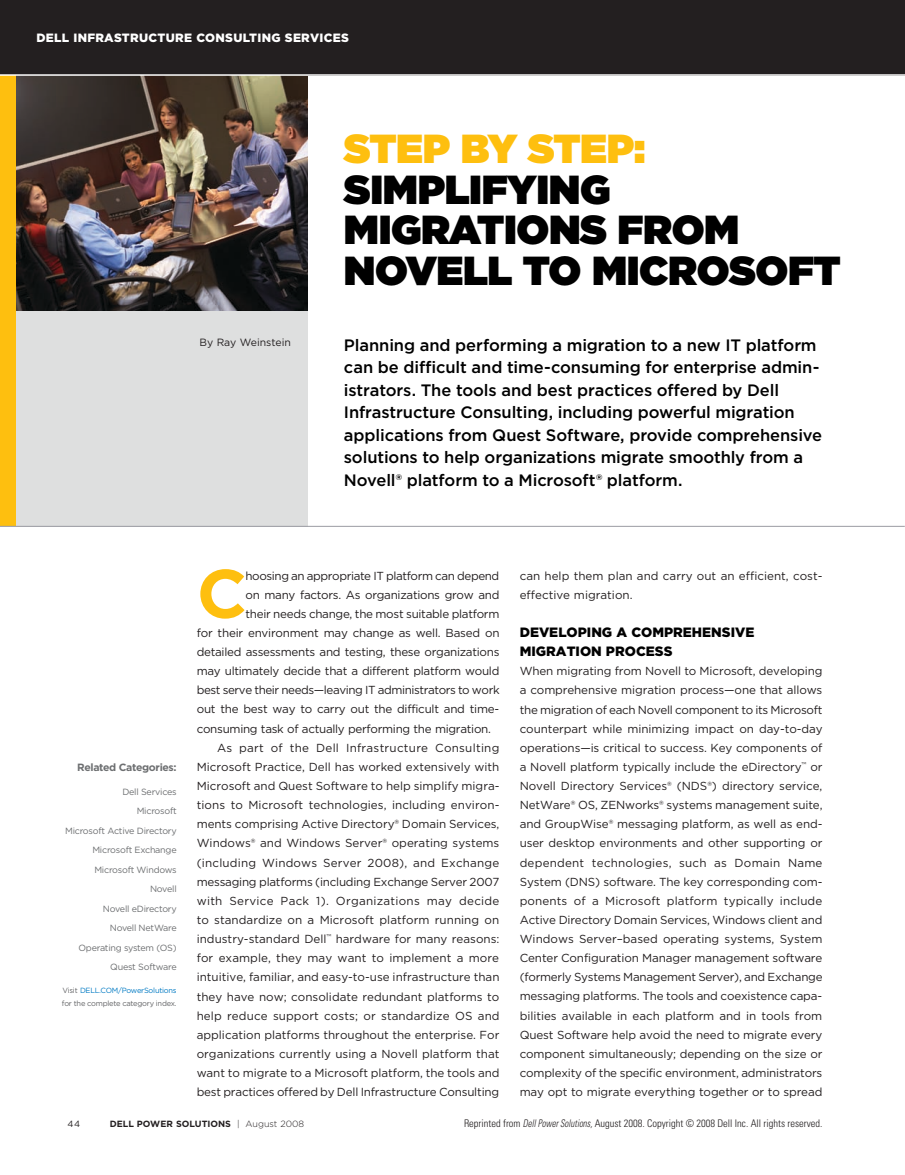
<style>
.page{position:relative;width:905px;height:1175px;background:#fff}
.page>*{position:absolute;margin:0;border:0;box-sizing:border-box;transform-origin:0 0}
.t1{font:700 68.4px "Gotham";color:#febf0f}
.t2{font:900 40.5px/40.5px "Gotham";letter-spacing:-.01em;color:#000}
.t3{font:900 40.5px "Gotham";letter-spacing:-.01em;color:#febf0f}
.t4{font:500 16.5px/22.5px "Gotham";letter-spacing:-.005em;color:#000}
.t5{font:900 13.5px/19.2px "Gotham";color:#000}
.t6{font:900 12px "Gotham";letter-spacing:.025em;color:#fff}
.t7{font:11.7px/19px "Gotham";color:#231f20}
.t8{font:11.7px "Gotham";letter-spacing:-.025em;color:#231f20}
.t9{font:11.7px "Gotham";letter-spacing:-.02em;color:#231f20}
.t10{font:11.7px "Gotham";letter-spacing:-.035em;color:#231f20}
.t11{font:11.7px "Gotham";letter-spacing:.025em;color:#231f20}
.t12{font:300 condensed 10.5px "Univers LT Std";color:#231f20}
.t13{font:700 10.5px "Gotham";letter-spacing:-.03em;color:#6d6f71}
.t14{font:10.5px "Gotham";color:#231f20}
.t15{font:9px/19.5px "Gotham";letter-spacing:-.025em;color:#6d6f71;text-align:right}
.t16{font:700 9px "Gotham";color:#231f20}
.t17{font:9px "Gotham";color:#231f20}
.t18{font:7.5px/13.5px "Gotham";letter-spacing:-.03em;color:#636466}
.s1{color:#007ac3}
.s2{font-weight:300}
.s3{font-style:italic}
</style>
<div class="page">
<div style="left:0;top:0;width:904px;height:75px;background:#231f20"></div>
<div style="left:0;top:289px;width:307px;height:237px;background:#dedfdf"></div>
<img style="left:15px;top:76px;width:292px;height:235px">
<div style="left:0;top:75px;width:15px;height:451px;background:#febf0f"></div>
<hr style="left:0;top:526px;width:904px;height:1px;background:#9b9ca3">
<hr style="left:0;top:74px;width:904px;height:2px;background:#fff">
<p class="t6" style="left:36px;top:29px;width:314px">DELL INFRASTRUCTURE CONSULTING SERVICES</p>
<p class="t14" style="left:199px;top:335px;width:93px">By Ray Weinstein</p>
<h2 class="t3" style="left:344px;top:120px;width:303px">STEP BY STEP:</h2>
<h2 class="t2" style="left:344px;top:168px;width:498px">SIMPLIFYING<br>MIGRATIONS FROM<br>NOVELL TO MICROSOFT</h2>
<p class="t4" style="left:344px;top:333px;width:479px">Planning and performing a migration to a new IT platform can be difficult and time-consuming for enterprise admin&shy;istrators. The tools and best practices offered by Dell Infrastructure Consulting, including powerful migration applications from Quest Software, provide comprehensive solutions to help organizations migrate smoothly from a Novell® platform to a Microsoft® platform.</p>
<p class="t13" style="left:77px;top:760px;width:101px">Related Categories:</p>
<p class="t15" style="left:65px;top:781px;width:113px">Dell Services<br>Microsoft<br>Microsoft Active Directory<br>Microsoft Exchange<br>Microsoft Windows<br>Novell<br>Novell eDirectory<br>Novell NetWare<br>Operating system (OS)<br>Quest Software</p>
<p class="t18" style="left:62px;top:983px;width:116px">Visit <span class="s1">DELL.COM/PowerSolutions </span>for the complete category index.</p>
<h1 class="t1" style="left:197px;top:548px;width:52px">C</h1>
<p class="t10" style="left:245px;top:568px;width:255px">hoosing an appropriate IT platform can depend</p>
<p class="t8" style="left:245px;top:587px;width:255px">on many factors. As organizations grow and</p>
<p class="t8" style="left:245px;top:606px;width:255px">their needs change, the most suitable platform</p>
<p class="t9" style="left:197px;top:625px;width:304px">for their environment may change as well. Based on</p>
<p class="t8" style="left:197px;top:644px;width:304px">detailed assessments and testing, these organizations</p>
<p class="t8" style="left:197px;top:663px;width:304px">may ultimately decide that a different platform would</p>
<p class="t10" style="left:197px;top:682px;width:304px">best serve their needs—leaving IT administrators to work</p>
<p class="t9" style="left:197px;top:702px;width:304px">out the best way to carry out the difficult and time-</p>
<p class="t8" style="left:197px;top:721px;width:296px">consuming task of actually performing the migration.</p>
<p class="t11" style="left:217px;top:740px;width:284px">As part of the Dell Infrastructure Consulting</p>
<p class="t7" style="left:197px;top:757px;width:304px">Microsoft Practice, Dell has worked extensively with</p>
<p class="t7" style="left:197px;top:776px;width:304px">Microsoft and Quest Software to help simplify migra-</p>
<p class="t7" style="left:197px;top:795px;width:304px">tions to Microsoft technologies, including environ-</p>
<p class="t7" style="left:197px;top:814px;width:304px">ments comprising Active Directory® Domain Services,</p>
<p class="t7" style="left:197px;top:833px;width:304px">Windows® and Windows Server® operating systems</p>
<p class="t7" style="left:197px;top:852px;width:304px">(including Windows Server 2008), and Exchange</p>
<p class="t9" style="left:197px;top:874px;width:304px">messaging platforms (including Exchange Server 2007</p>
<p class="t11" style="left:197px;top:893px;width:304px">with Service Pack 1). Organizations may decide</p>
<p class="t7" style="left:197px;top:910px;width:304px">to standardize on a Microsoft platform running on</p>
<p class="t7" style="left:197px;top:929px;width:304px">industry-standard Dell<sup>™</sup> hardware for many reasons:</p>
<p class="t7" style="left:197px;top:948px;width:304px">for example, they may want to implement a more</p>
<p class="t7" style="left:197px;top:967px;width:304px">intuitive, familiar, and easy-to-use infrastructure than</p>
<p class="t7" style="left:197px;top:986px;width:304px">they have now; consolidate redundant platforms to</p>
<p class="t7" style="left:197px;top:1005px;width:304px">help reduce support costs; or standardize OS and</p>
<p class="t7" style="left:197px;top:1024px;width:304px">application platforms throughout the enterprise. For</p>
<p class="t7" style="left:197px;top:1044px;width:304px">organizations currently using a Novell platform that</p>
<p class="t7" style="left:197px;top:1063px;width:304px">want to migrate to a Microsoft platform, the tools and</p>
<p class="t7" style="left:197px;top:1082px;width:304px">best practices offered by Dell Infrastructure Consulting</p>
<p class="t7" style="left:519px;top:565px;width:304px">can help them plan and carry out an efficient, cost&shy;effective migration.</p>
<p class="t5" style="left:519px;top:622px;width:236px">DEVELOPING A COMPREHENSIVE<br>MIGRATION PROCESS</p>
<p class="t7" style="left:519px;top:661px;width:304px;text-align:justify">When migrating from Novell to Microsoft, developing a comprehensive migration process—one that allows the migration of each Novell component to its Microsoft counterpart while minimizing impact on day-to-day operations—is critical to success. Key components of a Novell platform typically include the eDirectory<sup>™</sup> or Novell Directory Services® (NDS®) directory service, NetWare® OS, ZENworks® systems management suite, and GroupWise® messaging platform, as well as end&shy;user desktop environments and other supporting or dependent technologies, such as Domain Name System (DNS) software. The key corresponding com&shy;ponents of a Microsoft platform typically include Active Directory Domain Services, Windows client and Windows Server–based operating systems, System Center Configuration Manager management software (formerly Systems Management Server), and Exchange messaging platforms. The tools and coexistence capa&shy;bilities available in each platform and in tools from Quest Software help avoid the need to migrate every component simultaneously; depending on the size or complexity of the specific environment, administrators may opt to migrate everything together or to spread</p>
<p class="t17" style="left:67px;top:1118px;width:14px">44</p>
<p class="t16" style="left:110px;top:1117px;width:196px">DELL POWER SOLUTIONS <span class="s2">| August 2008</span></p>
<p class="t12" style="left:464px;top:1117px;width:360px">Reprinted from <span class="s3">Dell Power Solutions,</span> August 2008. Copyright © 2008 Dell Inc. All rights reserved.</p>
</div>
